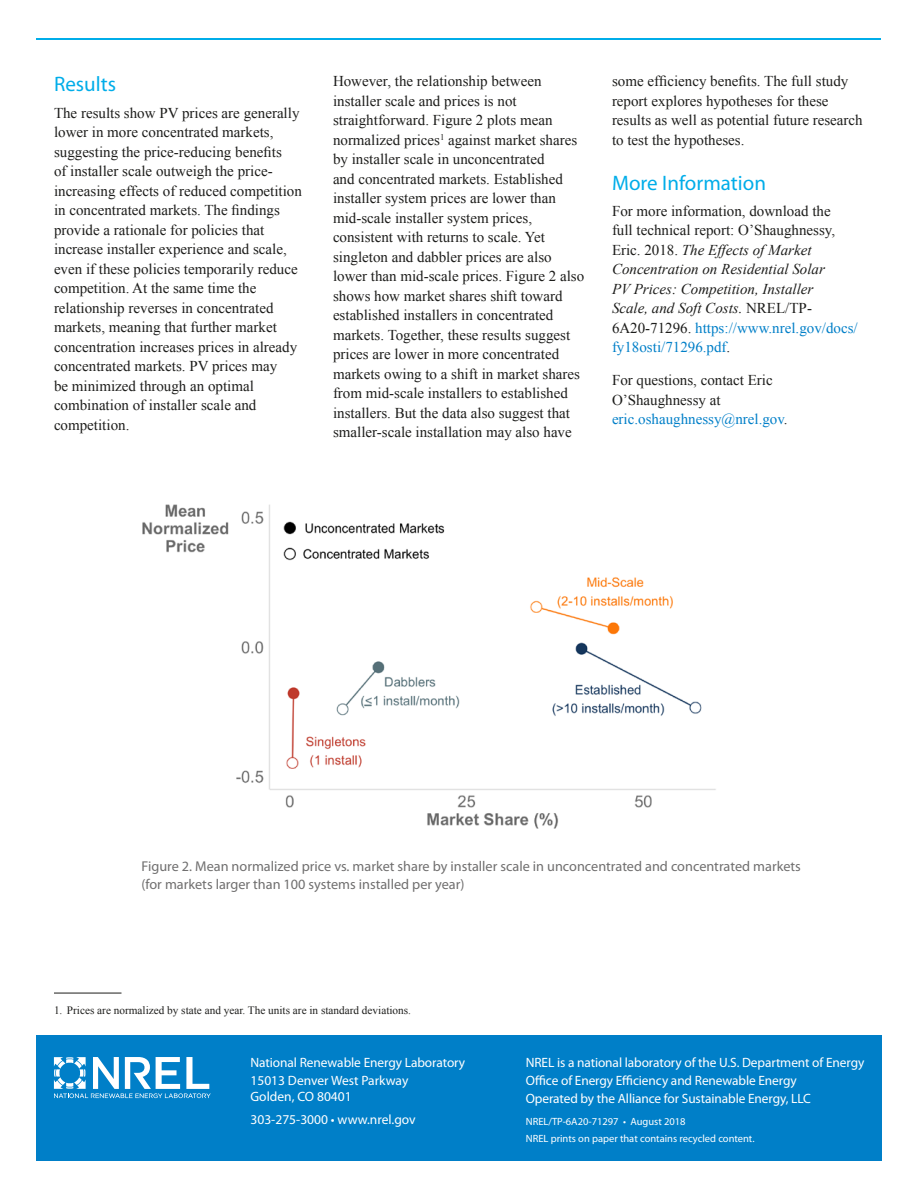
<style>
.page{position:relative;width:918px;height:1188px;background:#fff}
.page>*{position:absolute;margin:0;border:0;box-sizing:border-box;transform-origin:0 0}
.t1{font:21px "Myriad Pro";color:#00ade9}
.body{font:15px/19.5px "Times New Roman";color:#1d1d1b}
.body-2{font:italic 15px/19.5px "Times New Roman";color:#1d1d1b}
.t2{font:14.25px/18px "Myriad Pro";color:#706f6f}
.boilerplate{font:13.5px/18px "Myriad Pro";letter-spacing:-.005em;color:#fff}
.t3{font:11.25px "Times New Roman";color:#1d1d1b}
.address{font:10.5px "Myriad Pro";color:#fff}
.boilerplate-2{font:10.5px "Myriad Pro";color:#fff}
.s1{font-style:normal}
.s2{font-style:normal;color:#007fc8}
.s3{color:#007fc8}
</style>
<div class="page">
<div style="left:36px;top:1036px;width:846px;height:125px;background:#007fc8"></div>
<svg style="left:54px;top:1057px;width:157px;height:41px"></svg>
<hr style="left:36px;top:38px;width:845px;height:2px;background:#00ade9">
<hr style="left:54px;top:993px;width:68px;height:1px;background:#1d1d1b">
<img style="left:142px;top:504px;width:574px;height:325px">
<h1 class="t1" style="left:54px;top:71px;width:64px">Results</h1>
<p class="body" style="left:54px;top:103px;width:249px">The results show PV prices are generally lower in more concentrated markets, suggesting the price-reducing benefits<br>of installer scale outweigh the price&shy;increasing effects of reduced competition in concentrated markets. The findings provide a rationale for policies that increase installer experience and scale, even if these policies temporarily reduce competition. At the same time the relationship reverses in concentrated markets, meaning that further market concentration increases prices in already concentrated markets. PV prices may<br>be minimized through an optimal combination of installer scale and competition.</p>
<p class="body" style="left:333px;top:71px;width:253px">However, the relationship between installer scale and prices is not straightforward. Figure 2 plots mean normalized prices<sup>1</sup> against market shares by installer scale in unconcentrated<br>and concentrated markets. Established installer system prices are lower than mid-scale installer system prices, consistent with returns to scale. Yet singleton and dabbler prices are also lower than mid-scale prices. Figure 2 also shows how market shares shift toward established installers in concentrated markets. Together, these results suggest prices are lower in more concentrated markets owing to a shift in market shares from mid-scale installers to established installers. But the data also suggest that smaller-scale installation may also have</p>
<p class="body" style="left:612px;top:71px;width:252px">some efficiency benefits. The full study report explores hypotheses for these results as well as potential future research to test the hypotheses.</p>
<h1 class="t1" style="left:612px;top:170px;width:155px">More Information</h1>
<p class="body-2" style="left:612px;top:201px;width:247px"><span class="s1">For more information, download the<br>full technical report: O’Shaughnessy, Eric. 2018.</span> The Effects of Market Concentration on Residential Solar<br>PV Prices: Competition, Installer<br>Scale, and Soft Costs. <span class="s1">NREL/TP-6A20-71296.</span> <span class="s2">https://www.nrel.gov/docs/ fy18osti/71296.pdf</span><span class="s1">.</span></p>
<p class="body" style="left:612px;top:370px;width:177px">For questions, contact Eric<br>O’Shaughnessy at <span class="s3">eric.oshaughnessy@nrel.gov</span>.</p>
<p class="t2" style="left:141px;top:857px;width:661px">Figure 2. Mean normalized price vs. market share by installer scale in unconcentrated and concentrated markets (for markets larger than 100 systems installed per year)</p>
<p class="t3" style="left:54px;top:1003px;width:359px">1. Prices are normalized by state and year. The units are in standard deviations.</p>
<p class="boilerplate" style="left:250px;top:1053px;width:216px">National Renewable Energy Laboratory<br>15013 Denver West Parkway</p>
<p class="boilerplate" style="left:250px;top:1085px;width:167px;line-height:22.5px">Golden, CO 80401<br>303-275-3000 • www.nrel.gov</p>
<p class="boilerplate" style="left:526px;top:1053px;width:340px">NREL is a national laboratory of the U.S. Department of Energy<br>Office of Energy Efficiency and Renewable Energy<br>Operated by the Alliance for Sustainable Energy, LLC</p>
<p class="boilerplate-2" style="left:526px;top:1115px;width:161px">NREL/TP-6A20-71297 • August 2018</p>
<p class="address" style="left:526px;top:1132px;width:230px">NREL prints on paper that contains recycled content.</p>
</div>
